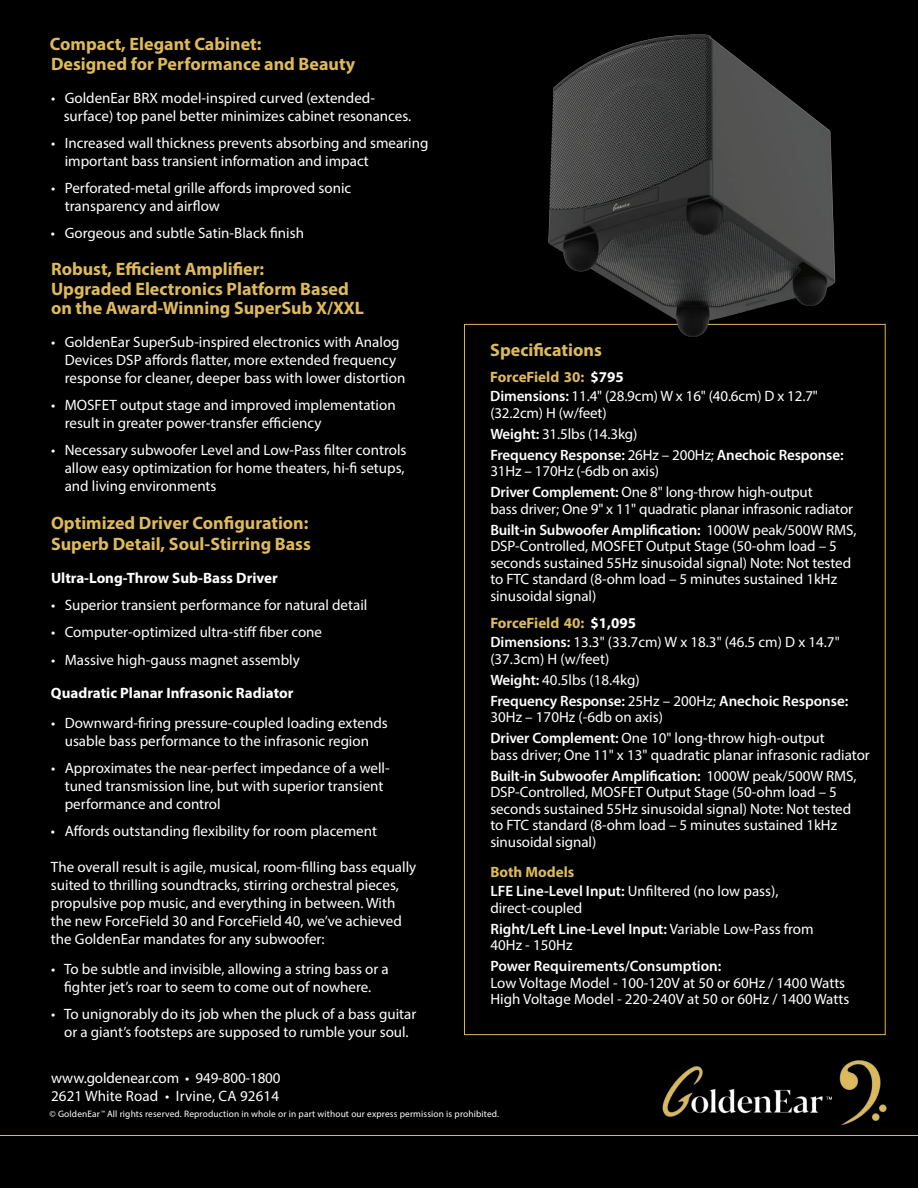
<style>
.page{position:relative;width:918px;height:1188px;background:#000}
.page>*{position:absolute;margin:0;border:0;box-sizing:border-box;transform-origin:0 0}
.Sub-Subhead{font:700 18px/19.5px "Myriad Pro";color:#deba5b}
.Warning_Text__All_Caps{font:700 18px "Myriad Pro";color:#deba5b}
.Warning_Text__All_Caps-2{font:15px/18px "Myriad Pro";color:#fff}
.Warning_Text__All_Caps-3{font:600 15px/16.5px "Myriad Pro";letter-spacing:-.01em;color:#fff}
.t1{font:700 15px "Myriad Pro";color:#fff}
.Warning_Text__All_Caps-4{font:700 15px "Myriad Pro";color:#deba5b}
.t2{font:9.3px "Myriad Pro";letter-spacing:.015em;color:#fff}
.s1{color:#fff}
.s2{font-weight:600}
.s3{font-weight:400}
</style>
<div class="page">
<hr style="left:0;top:1135px;width:918px;height:1px;background:#deba5b">
<img style="left:662px;top:1060px;width:225px;height:66px">
<img style="left:534px;top:34px;width:318px;height:303px">
<p class="Sub-Subhead" style="left:50px;top:34px;width:213px">Compact, Elegant Cabinet:</p>
<p class="Sub-Subhead" style="left:51px;top:53px;width:306px">Designed for Performance and Beauty</p>
<p class="Warning_Text__All_Caps-2" style="left:51px;top:89px;width:326px">• GoldenEar BRX model-inspired curved (extended-</p>
<p class="Warning_Text__All_Caps-2" style="left:64px;top:107px;width:349px">surface) top panel better minimizes cabinet resonances.</p>
<p class="Warning_Text__All_Caps-2" style="left:65px;top:134px;width:365px;text-indent:-14px">• Increased wall thickness prevents absorbing and smearing important bass transient information and impact</p>
<p class="Warning_Text__All_Caps-2" style="left:65px;top:179px;width:288px;text-indent:-14px">• Perforated-metal grille affords improved sonic transparency and airflow</p>
<p class="Warning_Text__All_Caps-2" style="left:51px;top:224px;width:255px">• Gorgeous and subtle Satin-Black finish</p>
<p class="Sub-Subhead" style="left:51px;top:259px;width:215px">Robust, Efficient Amplifier:</p>
<p class="Sub-Subhead" style="left:51px;top:278px;width:315px">Upgraded Electronics Platform Based on the Award-Winning SuperSub X/XXL</p>
<p class="Warning_Text__All_Caps-2" style="left:65px;top:333px;width:342px;text-indent:-14px">• GoldenEar SuperSub-inspired electronics with Analog<br>Devices DSP affords flatter, more extended frequency response for cleaner, deeper bass with lower distortion</p>
<p class="Warning_Text__All_Caps-2" style="left:65px;top:396px;width:332px;text-indent:-14px">• MOSFET output stage and improved implementation result in greater power-transfer efficiency</p>
<p class="Warning_Text__All_Caps-2" style="left:65px;top:441px;width:343px;text-indent:-14px">• Necessary subwoofer Level and Low-Pass filter controls allow easy optimization for home theaters, hi-fi setups, and living environments</p>
<p class="Sub-Subhead" style="left:51px;top:512px;width:259px">Optimized Driver Configuration:</p>
<p class="Sub-Subhead" style="left:51px;top:533px;width:261px">Superb Detail, Soul-Stirring Bass</p>
<p class="t1" style="left:51px;top:568px;width:228px">Ultra-Long-Throw Sub-Bass Driver</p>
<p class="Warning_Text__All_Caps-2" style="left:51px;top:596px;width:318px">• Superior transient performance for natural detail</p>
<p class="Warning_Text__All_Caps-2" style="left:51px;top:623px;width:273px">• Computer-optimized ultra-stiff fiber cone</p>
<p class="Warning_Text__All_Caps-2" style="left:51px;top:651px;width:250px">• Massive high-gauss magnet assembly</p>
<p class="t1" style="left:51px;top:683px;width:244px">Quadratic Planar Infrasonic Radiator</p>
<p class="Warning_Text__All_Caps-2" style="left:51px;top:714px;width:338px;text-align:center">• Downward-firing pressure-coupled loading extends usable bass performance to the infrasonic region</p>
<p class="Warning_Text__All_Caps-2" style="left:65px;top:759px;width:326px;text-indent:-14px">• Approximates the near-perfect impedance of a well&shy;tuned transmission line, but with superior transient performance and control</p>
<p class="Warning_Text__All_Caps-2" style="left:51px;top:822px;width:328px">• Affords outstanding flexibility for room placement</p>
<p class="Warning_Text__All_Caps-2" style="left:51px;top:858px;width:367px">The overall result is agile, musical, room-filling bass equally suited to thrilling soundtracks, stirring orchestral pieces,</p>
<p class="Warning_Text__All_Caps-2" style="left:51px;top:894px;width:352px">propulsive pop music, and everything in between. With the new ForceField 30 and ForceField 40, we’ve achieved the GoldenEar mandates for any subwoofer:</p>
<p class="Warning_Text__All_Caps-2" style="left:51px;top:960px;width:339px;text-align:center">• To be subtle and invisible, allowing a string bass or a fighter jet’s roar to seem to come out of nowhere.</p>
<p class="Warning_Text__All_Caps-2" style="left:51px;top:1005px;width:367px;text-align:center">• To unignorably do its job when the pluck of a bass guitar or a giant’s footsteps are supposed to rumble your soul.</p>
<p class="Warning_Text__All_Caps-2" style="left:51px;top:1069px;width:231px">www.goldenear.com • 949-800-1800</p>
<p class="Warning_Text__All_Caps-2" style="left:51px;top:1087px;width:229px">2621 White Road • Irvine, CA 92614</p>
<p class="Warning_Text__All_Caps" style="left:490px;top:338px;width:113px">Specifications</p>
<p class="Warning_Text__All_Caps-4" style="left:490px;top:367px;width:135px">ForceField 30: <span class="s1">$795</span></p>
<p class="Warning_Text__All_Caps-2" style="left:490px;top:388px;width:329px;line-height:16.5px"><span class="s2">Dimensions:</span> 11.4" (28.9cm) W x 16" (40.6cm) D x 12.7" (32.2cm) H (w/feet)</p>
<p class="Warning_Text__All_Caps-2" style="left:490px;top:424px;width:149px"><span class="s2">Weight:</span> 31.5lbs (14.3kg)</p>
<p class="Warning_Text__All_Caps-3" style="left:490px;top:446px;width:355px">Frequency Response: <span class="s3">26Hz – 200Hz;</span> Anechoic Response:<br><span class="s3">31Hz – 170Hz (-6db on axis)</span></p>
<p class="Warning_Text__All_Caps-2" style="left:490px;top:484px;width:364px;line-height:16.5px"><span class="s2">Driver Complement:</span> One 8" long-throw high-output<br>bass driver; One 9" x 11" quadratic planar infrasonic radiator</p>
<p class="Warning_Text__All_Caps-2" style="left:490px;top:521px;width:368px;line-height:16.5px"><span class="s2">Built-in Subwoofer Amplification:</span> 1000W peak/500W RMS, DSP-Controlled, MOSFET Output Stage (50-ohm load – 5 seconds sustained 55Hz sinusoidal signal) Note: Not tested to FTC standard (8-ohm load – 5 minutes sustained 1kHz sinusoidal signal)</p>
<p class="Warning_Text__All_Caps-4" style="left:490px;top:613px;width:147px">ForceField 40: <span class="s1">$1,095</span></p>
<p class="Warning_Text__All_Caps-2" style="left:490px;top:634px;width:351px;line-height:16.5px"><span class="s2">Dimensions:</span> 13.3" (33.7cm) W x 18.3" (46.5 cm) D x 14.7" (37.3cm) H (w/feet)</p>
<p class="Warning_Text__All_Caps-2" style="left:490px;top:670px;width:151px"><span class="s2">Weight:</span> 40.5lbs (18.4kg)</p>
<p class="Warning_Text__All_Caps-3" style="left:490px;top:692px;width:360px">Frequency Response: <span class="s3">25Hz – 200Hz;</span> Anechoic Response:<br><span class="s3">30Hz – 170Hz (-6db on axis)</span></p>
<p class="Warning_Text__All_Caps-2" style="left:490px;top:730px;width:381px;line-height:16.5px"><span class="s2">Driver Complement:</span> One 10" long-throw high-output<br>bass driver; One 11" x 13" quadratic planar infrasonic radiator</p>
<p class="Warning_Text__All_Caps-2" style="left:490px;top:767px;width:368px;line-height:16.5px"><span class="s2">Built-in Subwoofer Amplification:</span> 1000W peak/500W RMS, DSP-Controlled, MOSFET Output Stage (50-ohm load – 5 seconds sustained 55Hz sinusoidal signal) Note: Not tested to FTC standard (8-ohm load – 5 minutes sustained 1kHz sinusoidal signal)</p>
<p class="Warning_Text__All_Caps-4" style="left:490px;top:862px;width:86px">Both Models</p>
<p class="Warning_Text__All_Caps-2" style="left:490px;top:883px;width:290px;line-height:16.5px"><span class="s2">LFE Line-Level Input:</span> Unfiltered (no low pass), direct-coupled</p>
<p class="Warning_Text__All_Caps-2" style="left:490px;top:920px;width:325px;line-height:16.5px"><span class="s2">Right/Left Line-Level Input:</span> Variable Low-Pass from<br>40Hz - 150Hz</p>
<p class="Warning_Text__All_Caps-3" style="left:490px;top:958px;width:233px">Power Requirements/Consumption:</p>
<p class="Warning_Text__All_Caps-2" style="left:490px;top:973px;width:356px">Low Voltage Model - 100-120V at 50 or 60Hz / 1400 Watts</p>
<p class="Warning_Text__All_Caps-2" style="left:490px;top:990px;width:361px">High Voltage Model - 220-240V at 50 or 60Hz / 1400 Watts</p>
<p class="t2" style="left:49px;top:1108px;width:451px">© GoldenEar <sup>™</sup> All rights reserved. Reproduction in whole or in part without our express permission is prohibited.</p>
</div>
